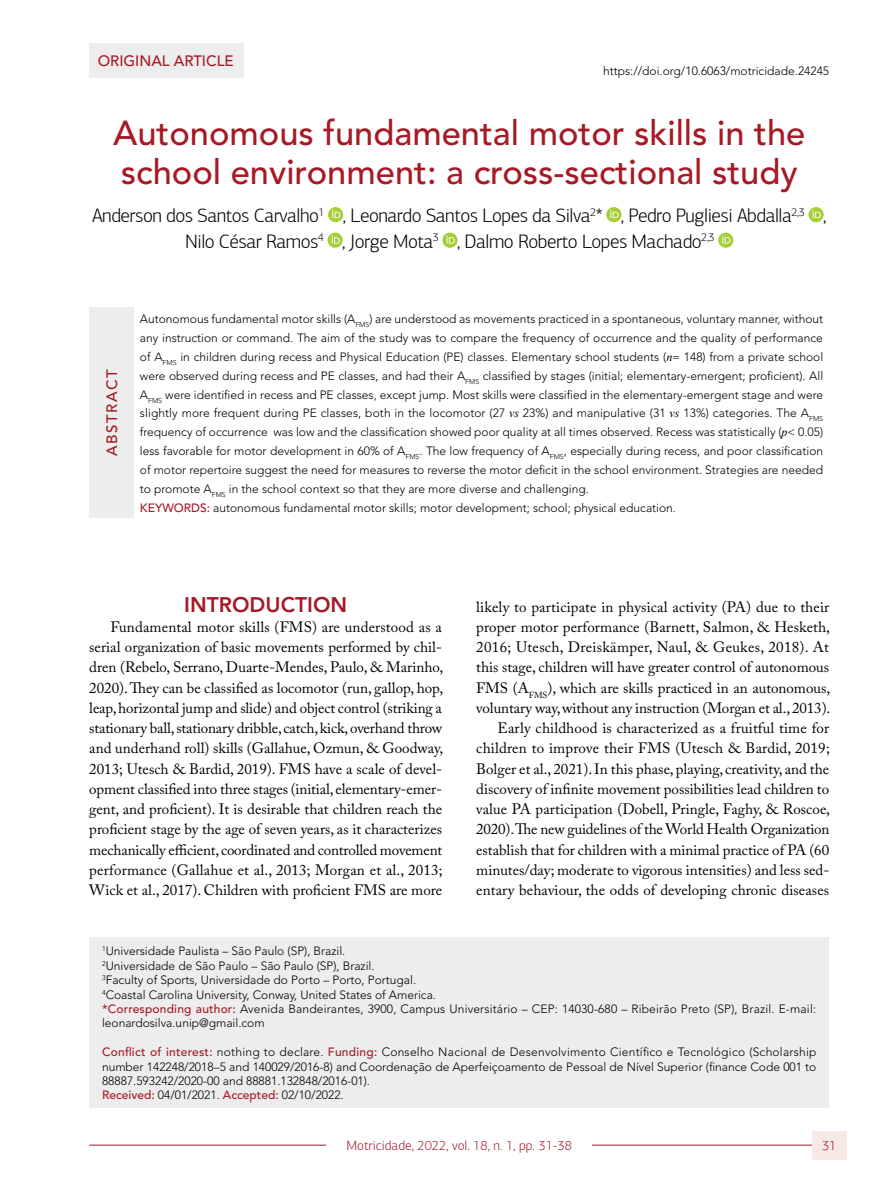
<style>
.page{position:relative;width:893px;height:1191px;background:#fff}
.page>*{position:absolute;margin:0;border:0;box-sizing:border-box;transform-origin:0 0}
.t1{font:500 34.5px/39px "Avenir LT Std";color:#a61926}
.t2{font:800 21px "Avenir LT Std";color:#a61926}
.t3{font:300 19.5px/25.5px "PF Agora Sans Pro";letter-spacing:-.025em;color:#000}
.t4{font:15px/20.2px "Adobe Caslon Pro";color:#000;text-align:justify}
.t5{font:500 15px "Avenir LT Std";color:#a61926}
.t6{font:500 15px "Avenir LT Std";letter-spacing:.1em;color:#a61926}
.t7{font:300 13.5px "PF Agora Sans Pro";color:#a61926}
.t8{font:300 12px/18.9px "Avenir LT Std";color:#000}
.s1{font-family:"Times New Roman";font-weight:400;font-style:italic}
.s2{font-weight:500;color:#a61926}
</style>
<div class="page">
<hr style="left:89px;top:1144px;width:740px;height:1px;background:#a61926">
<div style="left:812px;top:1130px;width:34px;height:29px;background:#f6e8e4"></div>
<div style="left:89px;top:43px;width:155px;height:34px;background:#ededed"></div>
<div style="left:89px;top:937px;width:740px;height:170px;background:#ededed"></div>
<svg style="left:328px;top:207px;width:15px;height:15px"></svg>
<svg style="left:332px;top:210px;width:8px;height:8px"></svg>
<div style="left:606px;top:207px;width:15px;height:15px;background:#a6ce39;border-radius:50%"></div>
<svg style="left:610px;top:210px;width:9px;height:8px"></svg>
<svg style="left:808px;top:207px;width:16px;height:15px"></svg>
<svg style="left:812px;top:210px;width:9px;height:8px"></svg>
<svg style="left:328px;top:232px;width:15px;height:16px"></svg>
<svg style="left:332px;top:235px;width:8px;height:9px"></svg>
<svg style="left:442px;top:232px;width:16px;height:16px"></svg>
<svg style="left:446px;top:235px;width:9px;height:9px"></svg>
<svg style="left:718px;top:232px;width:15px;height:16px"></svg>
<svg style="left:722px;top:235px;width:8px;height:9px"></svg>
<div style="left:89px;top:308px;width:45px;height:210px;background:#ededed"></div>
<div style="left:327px;top:1133px;width:265px;height:23px;background:#fff"></div>
<p class="t5" style="left:98px;top:52px;width:137px">ORIGINAL ARTICLE</p>
<p class="t8" style="left:603px;top:61px;width:228px">https://doi.org/10.6063/motricidade.24245</p>
<h1 class="t1" style="left:113px;top:114px;width:694px">Autonomous fundamental motor skills in the school environment: a cross-sectional study</h1>
<h3 class="t3" style="left:185px;top:203px;width:643px;text-indent:-93px">Anderson dos Santos Carvalho<sup>1</sup> , Leonardo Santos Lopes da Silva<sup>2</sup>* , Pedro Pugliesi Abdalla<sup>2,3</sup> ,<br>Nilo César Ramos<sup>4</sup> , Jorge Mota<sup>3</sup> , Dalmo Roberto Lopes Machado<sup>2,3</sup></h3>
<p class="t6" style="left:103px;top:456px;width:88px;rotate:-90deg">ABSTRACT</p>
<p class="t8" style="left:140px;top:309px;width:685px">Autonomous fundamental motor skills (A<sub>FMS</sub>) are understood as movements practiced in a spontaneous, voluntary manner, without any instruction or command. The aim of the study was to compare the frequency of occurrence and the quality of performance of A<sub>FMS</sub> in children during recess and Physical Education (PE) classes. Elementary school students (<span class="s1">n</span>= 148) from a private school were observed during recess and PE classes, and had their A<sub>FMS</sub> classified by stages (initial; elementary-emergent; proficient). All A<sub>FMS</sub> were identified in recess and PE classes, except jump. Most skills were classified in the elementary-emergent stage and were slightly more frequent during PE classes, both in the locomotor (27 <span class="s1">vs</span> 23%) and manipulative (31 <span class="s1">vs</span> 13%) categories. The A<sub>FMS </sub>frequency of occurrence was low and the classification showed poor quality at all times observed. Recess was statistically (<span class="s1">p</span>&lt; 0.05) less favorable for motor development in 60% of A<sub>FMS</sub>. The low frequency of A<sub>FMS</sub>, especially during recess, and poor classification of motor repertoire suggest the need for measures to reverse the motor deficit in the school environment. Strategies are needed to promote A<sub>FMS</sub> in the school context so that they are more diverse and challenging.<br><span class="s2">KEYWORDS:</span> autonomous fundamental motor skills; motor development; school; physical education.</p>
<h2 class="t2" style="left:184px;top:592px;width:164px">INTRODUCTION</h2>
<p class="t4" style="left:89px;top:616px;width:356px;text-indent:21px">Fundamental motor skills (FMS) are understood as a serial organization of basic movements performed by chil&shy;dren (Rebelo, Serrano, Duarte-Mendes, Paulo, &amp; Marinho, 2020). They can be classified as locomotor (run, gallop, hop, leap, horizontal jump and slide) and object control (striking a stationary ball, stationary dribble, catch, kick, overhand throw and underhand roll) skills (Gallahue, Ozmun, &amp; Goodway, 2013; Utesch &amp; Bardid, 2019). FMS have a scale of devel&shy;opment classified into three stages (initial, elementary-emer&shy;gent, and proficient). It is desirable that children reach the proficient stage by the age of seven years, as it characterizes mechanically efficient, coordinated and controlled movement performance (Gallahue et al., 2013; Morgan et al., 2013; Wick et al., 2017). Children with proficient FMS are more</p>
<p class="t4" style="left:476px;top:596px;width:356px;text-align:right">likely to participate in physical activity (PA) due to their proper motor performance (Barnett, Salmon, &amp; Hesketh, 2016; Utesch, Dreiskämper, Naul, &amp; Geukes, 2018). At this stage, children will have greater control of autonomous FMS (A<sub>FMS</sub>), which are skills practiced in an autonomous, voluntary way, without any instruction (Morgan et al., 2013).<br>Early childhood is characterized as a fruitful time for children to improve their FMS (Utesch &amp; Bardid, 2019; Bolger et al., 2021). In this phase, playing, creativity, and the discovery of infinite movement possibilities lead children to value PA participation (Dobell, Pringle, Faghy, &amp; Roscoe, 2020). The new guidelines of the World Health Organization establish that for children with a minimal practice of PA (60 minutes/day; moderate to vigorous intensities) and less sed&shy;entary behaviour, the odds of developing chronic diseases</p>
<p class="t8" style="left:102px;top:944px;width:716px;line-height:14.4px"><sup>1</sup>Universidade Paulista – São Paulo (SP), Brazil.<br><sup>2</sup>Universidade de São Paulo – São Paulo (SP), Brazil.<br><sup>3</sup>Faculty of Sports, Universidade do Porto – Porto, Portugal.<br><sup>4</sup>Coastal Carolina University, Conway, United States of America.<br><span class="s2">*Corresponding author:</span> Avenida Bandeirantes, 3900, Campus Universitário – CEP: 14030-680 – Ribeirão Preto (SP), Brazil. E-mail: leonardosilva.unip@gmail.com</p>
<p class="t8" style="left:102px;top:1044px;width:716px;line-height:14.4px"><span class="s2">Conflict of interest:</span> nothing to declare. <span class="s2">Funding:</span> Conselho Nacional de Desenvolvimento Científico e Tecnológico (Scholarship number 142248/2018–5 and 140029/2016-8) and Coordenação de Aperfeiçoamento de Pessoal de Nível Superior (finance Code 001 to 88887.593242/2020-00 and 88881.132848/2016-01).<br><span class="s2">Received:</span> 04/01/2021. <span class="s2">Accepted:</span> 02/10/2022.</p>
<p class="t7" style="left:347px;top:1137px;width:192px">Geriatr Gerontol Aging. 20XX;XX(X):</p>
<p class="t7" style="left:822px;top:1137px;width:16px">31</p>
<p class="t7" style="left:347px;top:1137px;width:227px">Motricidade, 2022, vol. 18, n. 1, pp. 31-38</p>
</div>
